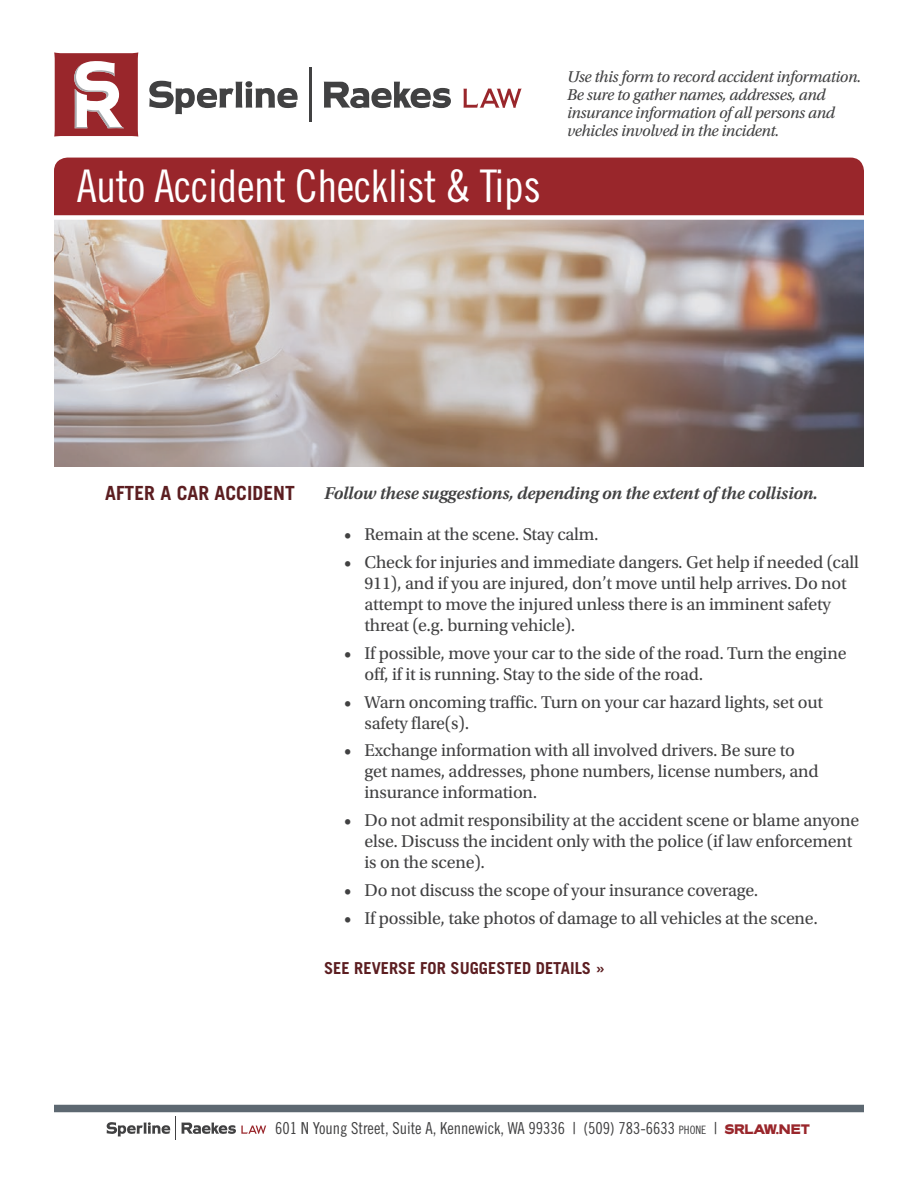
<style>
.page{position:relative;width:918px;height:1188px;background:#fff}
.page>*{position:absolute;margin:0;border:0;box-sizing:border-box;transform-origin:0 0}
.t1{font:45px "Trade Gothic LT Std Cn 18";letter-spacing:-.01em;color:#fff}
.t2{font:700 19.5px "Trade Gothic LT Std";color:#5c1e21}
.t3{font:18px/21px "Utopia Std";letter-spacing:-.01em;color:#414142}
.t4{font:italic 600 18px "Utopia Std";letter-spacing:-.01em;color:#414142}
.t5{font:italic 16.5px/18px "Utopia Std";letter-spacing:-.02em;color:#414142}
.t6{font:16.5px "Trade Gothic LT Std Cn 18";color:#414142}
.t7{font:700 16.5px "Trade Gothic LT Std";color:#5c1e21}
.s1{font-size:11.55px}
.s2{font-family:"Workhorse";font-size:15px;color:#99262b}
</style>
<div class="page">
<div style="left:54px;top:158px;width:810px;height:57px;background:#99262b"></div>
<img style="left:54px;top:220px;width:810px;height:247px">
<div style="left:54px;top:1105px;width:810px;height:7px;background:#5d6871"></div>
<svg style="left:54px;top:52px;width:84px;height:85px"></svg>
<svg style="left:149px;top:81px;width:149px;height:33px"></svg>
<svg style="left:324px;top:82px;width:127px;height:26px"></svg>
<hr style="left:310px;top:67px;width:2px;height:55px;background:#414142">
<svg style="left:464px;top:89px;width:58px;height:19px"></svg>
<svg style="left:107px;top:1116px;width:159px;height:24px"></svg>
<h1 class="t1" style="left:77px;top:160px;width:466px">Auto Accident Checklist &amp; Tips</h1>
<p class="t5" style="left:567px;top:68px;width:296px">Use this form to record accident information.<br>Be sure to gather names, addresses, and insurance information of all persons and vehicles involved in the incident.</p>
<p class="t2" style="left:105px;top:481px;width:191px">AFTER A CAR ACCIDENT</p>
<p class="t4" style="left:324px;top:483px;width:495px">Follow these suggestions, depending on the extent of the collision.</p>
<p class="t3" style="left:344px;top:524px;width:256px">• Remain at the scene. Stay calm.</p>
<p class="t3" style="left:364px;top:552px;width:496px;text-indent:-20px">• Check for injuries and immediate dangers. Get help if needed (call 911), and if you are injured, don’t move until help arrives. Do not attempt to move the injured unless there is an imminent safety threat (e.g. burning vehicle).</p>
<p class="t3" style="left:364px;top:643px;width:484px;text-indent:-20px">• If possible, move your car to the side of the road. Turn the engine off, if it is running. Stay to the side of the road.</p>
<p class="t3" style="left:364px;top:692px;width:460px;text-indent:-20px">• Warn oncoming traffic. Turn on your car hazard lights, set out safety flare(s).</p>
<p class="t3" style="left:364px;top:740px;width:456px;text-indent:-20px">• Exchange information with all involved drivers. Be sure to get names, addresses, phone numbers, license numbers, and insurance information.</p>
<p class="t3" style="left:364px;top:810px;width:496px;text-indent:-20px">• Do not admit responsibility at the accident scene or blame anyone else. Discuss the incident only with the police (if law enforcement is on the scene).</p>
<p class="t3" style="left:344px;top:880px;width:416px">• Do not discuss the scope of your insurance coverage.</p>
<p class="t3" style="left:344px;top:908px;width:475px">• If possible, take photos of damage to all vehicles at the scene.</p>
<p class="t7" style="left:324px;top:958px;width:282px">SEE REVERSE FOR SUGGESTED DETAILS »</p>
<p class="t6" style="left:275px;top:1118px;width:536px">601 N Young Street, Suite A, Kennewick, WA 99336 | (509) 783-6633 <span class="s1">PHONE</span> | <span class="s2">SRLAW.NET</span></p>
</div>
